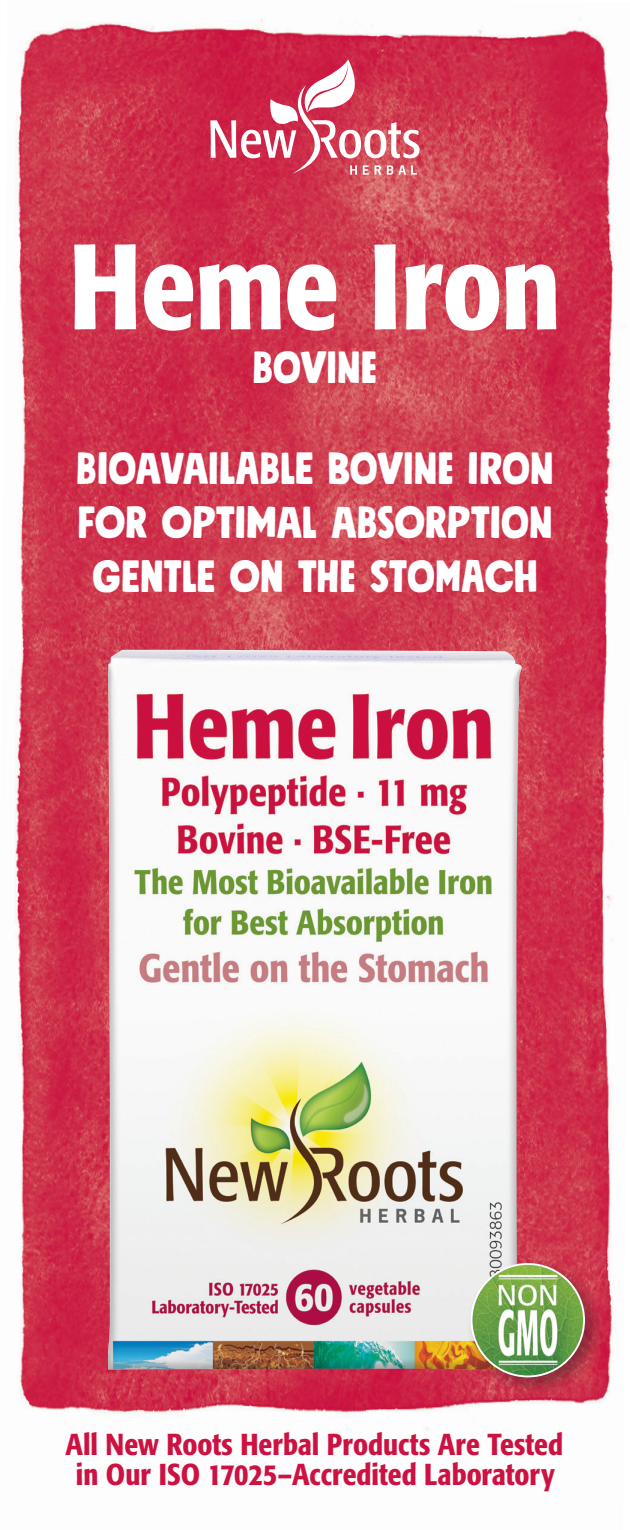
<style>
.page{position:relative;width:630px;height:1530px;background:#fff}
.page>*{position:absolute;margin:0;border:0;box-sizing:border-box;transform-origin:0 0}
.t1{font:500 condensed 120px "Formata";letter-spacing:-.01em;color:#fff}
.t2{font:45px/54px "Mindset";color:#fff}
.t3{font:500 condensed 30px/30px "Formata";color:#cd1141;text-align:center}
</style>
<div class="page">
<img style="left:15px;top:19px;width:599px;height:1412px">
<img style="left:108px;top:650px;width:414px;height:720px">
<svg style="left:210px;top:59px;width:210px;height:116px"></svg>
<div style="left:466px;top:1259px;width:139px;height:138px;background:#231f20;opacity:.4"></div>
<img style="left:472px;top:1264px;width:112px;height:112px">
<div style="left:471px;top:1263px;width:114px;height:114px;border:2px solid #fff;border-radius:50%"></div>
<p class="t1" style="left:69px;top:214px;width:494px">Heme Iron</p>
<p class="t2" style="left:253px;top:340px;width:42px">BOVINE</p>
<p class="t2" style="left:77px;top:441px;width:478px">BIOAVAILABLE BOVINE IRON<br>FOR OPTIMAL ABSORPTION</p>
<p class="t2" style="left:92px;top:549px;width:447px">GENTLE ON THE STOMACH</p>
<p class="t3" style="left:65px;top:1429px;width:499px">All New Roots Herbal Products Are Tested in Our ISO 17025–Accredited Laboratory</p>
</div>
